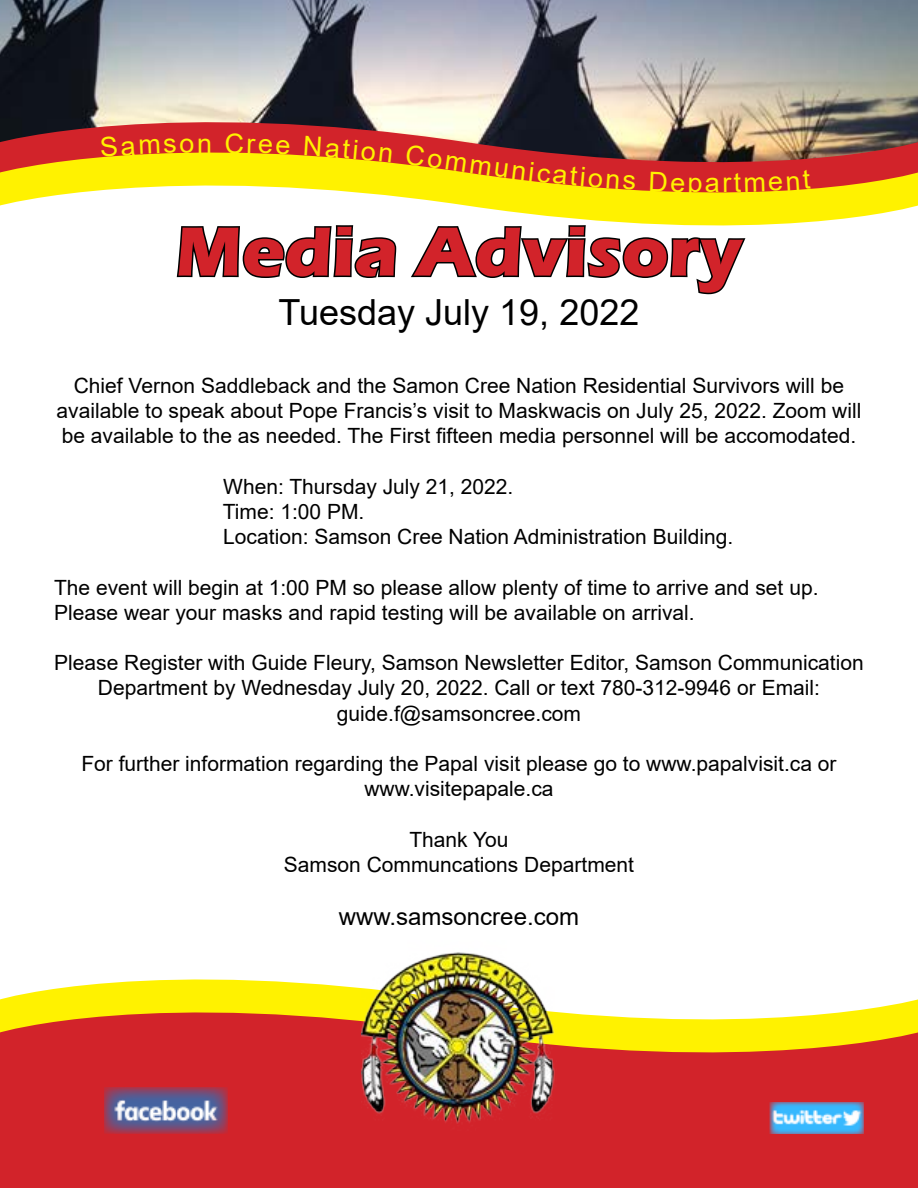
<style>
.page{position:relative;width:918px;height:1188px;background:#fff}
.page>*{position:absolute;margin:0;border:0;box-sizing:border-box;transform-origin:0 0}
.t1{font:700 72px "Eras ITC";color:#d2232a}
.t2{font:36px "Arial";color:#000}
.t3{font:27px "Arial";color:#fff200}
.t4{font:24px "Arial";color:#000}
.t5{font:21px/25.2px "Arial";color:#000;text-align:center}
</style>
<div class="page">
<img style="left:0;top:0;width:918px;height:97px">
<svg style="left:61px;top:979px;width:299px;height:9px;fill:#fff200"></svg>
<svg style="left:0;top:97px;width:918px;height:31px;background:#978c81"></svg>
<svg style="left:0;top:988px;width:918px;height:200px;background:#db5132"></svg>
<svg style="left:0;top:128px;width:918px;height:97px"></svg>
<img style="left:361px;top:952px;width:196px;height:182px">
<img style="left:104px;top:1088px;width:124px;height:46px">
<img style="left:770px;top:1102px;width:94px;height:32px">
<svg style="left:175px;top:219px;width:223px;height:59px"></svg>
<svg style="left:408px;top:224px;width:340px;height:71px"></svg>
<svg style="left:101px;top:136px;width:93px;height:21px;background:#d73c24"></svg>
<svg style="left:226px;top:133px;width:64px;height:22px"></svg>
<svg style="left:305px;top:136px;width:87px;height:27px;background:#d84223"></svg>
<svg style="left:406px;top:145px;width:230px;height:45px;background:#ca5820"></svg>
<svg style="left:650px;top:172px;width:52px;height:26px"></svg>
<div style="left:724px;top:170px;width:87px;height:22px;background:#d2232a"></div>
<p class="t3" style="left:197px;top:125px;width:17px">n</p>
<p class="t3" style="left:705px;top:164px;width:17px">a</p>
<h1 class="t1" style="left:176px;top:210px;width:568px">Media Advisory</h1>
<h2 class="t2" style="left:279px;top:287px;width:362px">Tuesday July 19, 2022</h2>
<p class="t5" style="left:57px;top:373px;width:806px">Chief Vernon Saddleback and the Samon Cree Nation Residential Survivors will be available to speak about Pope Francis’s visit to Maskwacis on July 25, 2022. Zoom will be available to the as needed. The First fifteen media personnel will be accomodated.</p>
<p class="t5" style="left:223px;top:474px;width:512px;text-align:left">When: Thursday July 21, 2022.<br>Time: 1:00 PM.<br>Location: Samson Cree Nation Administration Building.</p>
<p class="t5" style="left:54px;top:574px;width:766px;text-align:left">The event will begin at 1:00 PM so please allow plenty of time to arrive and set up.<br>Please wear your masks and rapid testing will be available on arrival.</p>
<p class="t5" style="left:54px;top:650px;width:811px">Please Register with Guide Fleury, Samson Newsletter Editor, Samson Communication<br>Department by Wednesday July 20, 2022. Call or text 780-312-9946 or Email: guide.f@samsoncree.com</p>
<p class="t5" style="left:81px;top:751px;width:757px">For further information regarding the Papal visit please go to www.papalvisit.ca or www.visitepapale.ca</p>
<p class="t5" style="left:284px;top:826px;width:352px">Thank You<br>Samson Communcations Department</p>
<p class="t4" style="left:339px;top:900px;width:242px">www.samsoncree.com</p>
</div>
